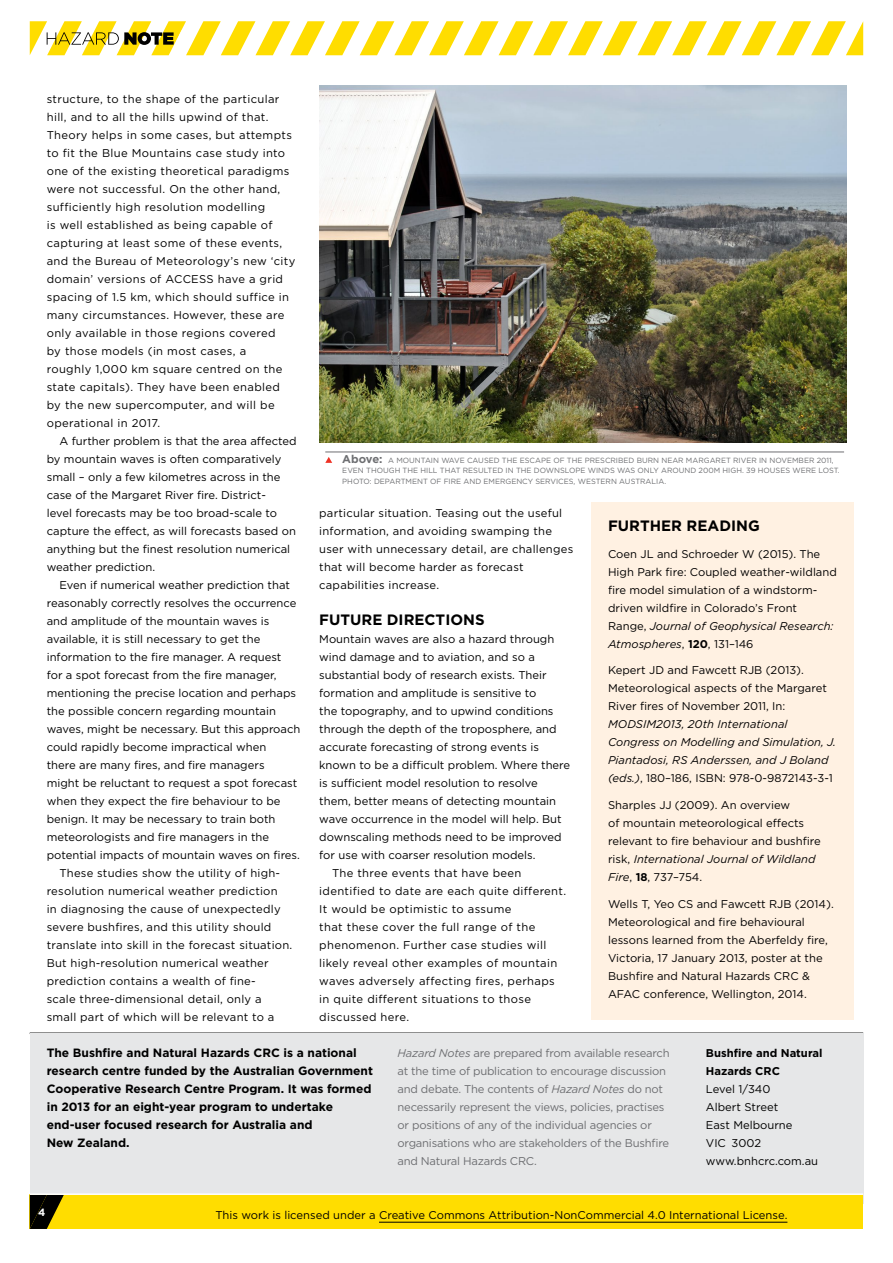
<style>
.page{position:relative;width:893px;height:1263px;background:#fff}
.page>*{position:absolute;margin:0;border:0;box-sizing:border-box;transform-origin:0 0}
.t1{font:700 15px "Gotham";color:#000}
.t2{font:700 12px/18px "Gotham";color:#000}
.t3{font:11.25px/18px "Gotham";color:#000}
.t4{font:11.25px/18px "Gotham";letter-spacing:.03em;color:#000}
.t5{font:11.25px/18px "Gotham";letter-spacing:.02em;color:#000}
.t6{font:11.25px/18.1px "Gotham";letter-spacing:-.02em;color:#6d6e71}
.t7{font:italic 11.25px/18px "Gotham";color:#000}
.t8{font:700 11.25px/18px "Gotham";color:#000}
.t9{font:700 10.5px "Gotham";color:#fff}
.t10{font:7.5px/10.5px "Gotham";color:#6d6e71}
.s1{font-weight:700;font-size:11.25px}
.s2{font-style:italic}
.s3{font-weight:700}
.s4{font-style:normal}
</style>
<div class="page">
<div style="left:591px;top:502px;width:263px;height:518px;background:#fff1e2"></div>
<img style="left:319px;top:85px;width:527px;height:357px">
<hr style="left:325px;top:452px;width:519px;height:1px;background:#6d6e71">
<svg style="left:325px;top:457px;width:7px;height:6px"></svg>
<hr style="left:30px;top:1032px;width:833px;height:2px;background:#000">
<div style="left:30px;top:1033px;width:833px;height:170px;background:#e6e7e8"></div>
<div style="left:30px;top:1195px;width:833px;height:34px;background:#fd0"></div>
<svg style="left:30px;top:1195px;width:34px;height:34px"></svg>
<hr style="left:30px;top:1193px;width:833px;height:2px;background:#fff">
<svg style="left:30px;top:21px;width:833px;height:34px"></svg>
<hr style="left:379px;top:1222px;width:408px;height:1px;background:#000">
<p class="t4" style="left:47px;top:90px;width:250px">structure, to the shape of the particular hill, and to all the hills upwind of that.<br>Theory helps in some cases, but attempts to fit the Blue Mountains case study into one of the existing theoretical paradigms were not successful. On the other hand, sufficiently high resolution modelling<br>is well established as being capable of capturing at least some of these events, and the Bureau of Meteorology’s new ‘city domain’ versions of ACCESS have a grid spacing of 1.5 km, which should suffice in many circumstances. However, these are only available in those regions covered<br>by those models (in most cases, a<br>roughly 1,000 km square centred on the state capitals). They have been enabled by the new supercomputer, and will be operational in 2017.</p>
<p class="t3" style="left:47px;top:432px;width:251px;text-indent:13px">A further problem is that the area affected by mountain waves is often comparatively small – only a few kilometres across in the case of the Margaret River fire. District-<br>level forecasts may be too broad-scale to capture the effect, as will forecasts based on anything but the finest resolution numerical weather prediction.</p>
<p class="t3" style="left:60px;top:576px;width:232px">Even if numerical weather prediction that</p>
<p class="t3" style="left:47px;top:594px;width:251px">reasonably correctly resolves the occurrence</p>
<p class="t3" style="left:47px;top:612px;width:224px">and amplitude of the mountain waves is</p>
<p class="t3" style="left:47px;top:630px;width:215px">available, it is still necessary to get the</p>
<p class="t3" style="left:47px;top:648px;width:236px">information to the fire manager. A request</p>
<p class="t3" style="left:47px;top:666px;width:231px">for a spot forecast from the fire manager,</p>
<p class="t3" style="left:47px;top:684px;width:251px">mentioning the precise location and perhaps</p>
<p class="t3" style="left:47px;top:702px;width:231px">the possible concern regarding mountain</p>
<p class="t3" style="left:47px;top:720px;width:255px">waves, might be necessary. But this approach</p>
<p class="t3" style="left:47px;top:738px;width:221px">could rapidly become impractical when</p>
<p class="t3" style="left:47px;top:756px;width:219px">there are many fires, and fire managers</p>
<p class="t3" style="left:47px;top:774px;width:252px">might be reluctant to request a spot forecast</p>
<p class="t3" style="left:47px;top:792px;width:235px">when they expect the fire behaviour to be</p>
<p class="t3" style="left:47px;top:810px;width:230px">benign. It may be necessary to train both</p>
<p class="t3" style="left:47px;top:828px;width:224px">meteorologists and fire managers in the</p>
<p class="t3" style="left:47px;top:846px;width:255px">potential impacts of mountain waves on fires.</p>
<p class="t5" style="left:60px;top:864px;width:222px">These studies show the utility of high-</p>
<p class="t5" style="left:47px;top:882px;width:232px">resolution numerical weather prediction</p>
<p class="t5" style="left:47px;top:900px;width:235px">in diagnosing the cause of unexpectedly</p>
<p class="t5" style="left:47px;top:918px;width:226px">severe bushfires, and this utility should</p>
<p class="t5" style="left:47px;top:936px;width:247px">translate into skill in the forecast situation.</p>
<p class="t5" style="left:47px;top:954px;width:223px">But high-resolution numerical weather</p>
<p class="t5" style="left:47px;top:972px;width:210px">prediction contains a wealth of fine-</p>
<p class="t5" style="left:47px;top:990px;width:216px">scale three-dimensional detail, only a</p>
<p class="t5" style="left:47px;top:1008px;width:229px">small part of which will be relevant to a</p>
<p class="t10" style="left:342px;top:455px;width:499px"><span class="s1">Above:</span> A MOUNTAIN WAVE CAUSED THE ESCAPE OF THE PRESCRIBED BURN NEAR MARGARET RIVER IN NOVEMBER 2011,<br>EVEN THOUGH THE HILL THAT RESULTED IN THE DOWNSLOPE WINDS WAS ONLY AROUND 200M HIGH. 39 HOUSES WERE LOST.<br>PHOTO: DEPARTMENT OF FIRE AND EMERGENCY SERVICES, WESTERN AUSTRALIA.</p>
<p class="t5" style="left:319px;top:504px;width:256px">particular situation. Teasing out the useful information, and avoiding swamping the user with unnecessary detail, are challenges that will become harder as forecast capabilities increase.</p>
<h1 class="t1" style="left:319px;top:610px;width:167px">FUTURE DIRECTIONS</h1>
<p class="t3" style="left:319px;top:630px;width:237px">Mountain waves are also a hazard through</p>
<p class="t3" style="left:319px;top:648px;width:217px">wind damage and to aviation, and so a</p>
<p class="t3" style="left:319px;top:666px;width:229px">substantial body of research exists. Their</p>
<p class="t3" style="left:319px;top:684px;width:219px">formation and amplitude is sensitive to</p>
<p class="t3" style="left:319px;top:702px;width:236px">the topography, and to upwind conditions</p>
<p class="t3" style="left:319px;top:720px;width:239px">through the depth of the troposphere, and</p>
<p class="t3" style="left:319px;top:738px;width:221px">accurate forecasting of strong events is</p>
<p class="t3" style="left:319px;top:756px;width:252px">known to be a difficult problem. Where there</p>
<p class="t3" style="left:319px;top:774px;width:220px">is sufficient model resolution to resolve</p>
<p class="t3" style="left:319px;top:792px;width:238px">them, better means of detecting mountain</p>
<p class="t3" style="left:319px;top:810px;width:244px">wave occurrence in the model will help. But</p>
<p class="t3" style="left:319px;top:828px;width:244px">downscaling methods need to be improved</p>
<p class="t3" style="left:319px;top:846px;width:218px">for use with coarser resolution models.</p>
<p class="t4" style="left:332px;top:864px;width:191px">The three events that have been</p>
<p class="t4" style="left:319px;top:882px;width:248px">identified to date are each quite different.</p>
<p class="t4" style="left:319px;top:900px;width:194px">It would be optimistic to assume</p>
<p class="t4" style="left:319px;top:918px;width:218px">that these cover the full range of the</p>
<p class="t4" style="left:319px;top:936px;width:229px">phenomenon. Further case studies will</p>
<p class="t4" style="left:319px;top:954px;width:240px">likely reveal other examples of mountain</p>
<p class="t4" style="left:319px;top:972px;width:237px">waves adversely affecting fires, perhaps</p>
<p class="t4" style="left:319px;top:990px;width:213px">in quite different situations to those</p>
<p class="t4" style="left:319px;top:1008px;width:91px">discussed here.</p>
<h1 class="t1" style="left:608px;top:516px;width:153px">FURTHER READING</h1>
<p class="t3" style="left:608px;top:545px;width:230px">Coen JL and Schroeder W (2015). The High Park fire: Coupled weather-wildland fire model simulation of a windstorm&shy;driven wildfire in Colorado’s Front Range, <span class="s2">Journal of Geophysical Research:<br>Atmospheres</span>, <span class="s3">120</span>, 131–146</p>
<p class="t3" style="left:608px;top:661px;width:220px">Kepert JD and Fawcett RJB (2013).<br>Meteorological aspects of the Margaret<br>River fires of November 2011, In:</p>
<p class="t7" style="left:608px;top:715px;width:230px">MODSIM2013, 20th International Congress on Modelling and Simulation, J.<br>Piantadosi, RS Anderssen, and J Boland (eds.)<span class="s4">, 180–186, ISBN: 978-0-9872143-3-1</span></p>
<p class="t3" style="left:608px;top:796px;width:214px">Sharples JJ (2009). An overview<br>of mountain meteorological effects relevant to fire behaviour and bushfire risk, <span class="s2">International Journal of Wildland Fire</span>, <span class="s3">18</span>, 737–754.</p>
<p class="t3" style="left:608px;top:894px;width:227px">Wells T, Yeo CS and Fawcett RJB (2014).<br>Meteorological and fire behavioural lessons learned from the Aberfeldy fire, Victoria, 17 January 2013, poster at the Bushfire and Natural Hazards CRC &amp; AFAC conference, Wellington, 2014.</p>
<p class="t2" style="left:47px;top:1044px;width:328px">The Bushfire and Natural Hazards CRC is a national research centre funded by the Australian Government Cooperative Research Centre Program. It was formed in 2013 for an eight-year program to undertake end-user focused research for Australia and<br>New Zealand.</p>
<p class="t6" style="left:398px;top:1043px;width:274px"><span class="s2">Hazard Notes</span> are prepared from available research at the time of publication to encourage discussion and debate. The contents of <span class="s2">Hazard Notes</span> do not necessarily represent the views, policies, practises or positions of any of the individual agencies or organisations who are stakeholders of the Bushfire and Natural Hazards CRC.</p>
<p class="t8" style="left:706px;top:1043px;width:118px">Bushfire and Natural<br>Hazards CRC</p>
<p class="t3" style="left:706px;top:1079px;width:114px">Level 1/340<br>Albert Street<br>East Melbourne<br>VIC 3002 www.bnhcrc.com.au</p>
<p class="t9" style="left:38px;top:1205px;width:9px">4</p>
<p class="t3" style="left:215px;top:1206px;width:573px">This work is licensed under a Creative Commons Attribution-NonCommercial 4.0 International License.</p>
</div>
